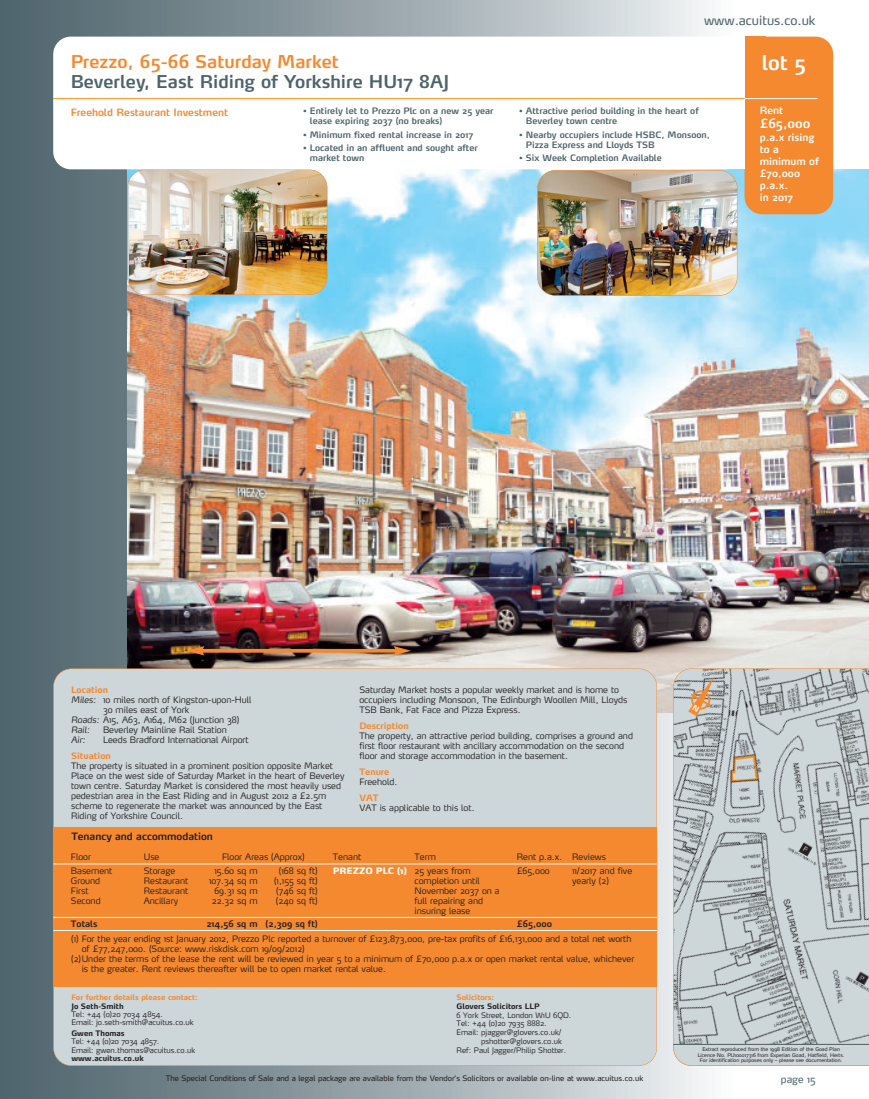
<style>
.page{position:relative;width:869px;height:1099px;background:#fff}
.page>*{position:absolute;margin:0;border:0;box-sizing:border-box;transform-origin:0 0}
.t1{font:600 20px "Max";color:#fff}
.t2{font:600 17.5px "Max";color:#4c636b}
.t3{font:600 17.5px "Max";color:#f58930}
.t4{font:12.5px "Max";color:#4c636b}
.t5{font:600 12.5px "Max";color:#fff}
.t6{font:600 10px/12px "Max";color:#fff}
.t7{font:600 10px "Max";color:#f58930}
.t8{font:600 10px "Max";color:#231f20}
.t9{font:10px "Max";color:#4c636b}
.t10{font:300 8.75px/10px "Max";color:#231f20}
.t11{font:600 8.75px/10px "Max";color:#4c636b}
.t12{font:700 8.75px "Max";color:#f58930}
.t13{font:600 8.75px "Max";color:#231f20}
.t14{font:italic 300 8.75px "Max";color:#231f20}
.t15{font:300 7.5px/8.8px "Max";color:#231f20}
.t16{font:7.5px "Max";color:#231f20}
.t17{font:700 7.5px "Max";color:#231f20}
.t18{font:700 7.5px "Max";color:#f58930}
.t19{font:5px/5.6px "Max";color:#231f20;text-align:center}
.s1{font-style:italic}
.s2{font-weight:900;color:#fff}
</style>
<div class="page">
<div style="left:0;top:1px;width:733px;height:1097px;background:linear-gradient(to right,#485e66,#f1f1f0)"></div>
<img style="left:128px;top:169px;width:740px;height:543px">
<img style="left:129px;top:170px;width:198px;height:125px">
<div style="left:127px;top:169px;width:200px;height:126px;border:1px solid #f58930;border-radius:18px"></div>
<img style="left:537px;top:170px;width:199px;height:125px;border-radius:18px">
<div style="left:537px;top:170px;width:200px;height:126px;border:1px solid #f58930;border-radius:18px"></div>
<hr style="left:201px;top:649px;width:196px;height:3px;background:#f58930">
<svg style="left:187px;top:646px;width:17px;height:9px"></svg>
<svg style="left:393px;top:646px;width:18px;height:9px"></svg>
<div style="left:744px;top:37px;width:88px;height:177px;background:#f58930;border-radius:18px"></div>
<div style="left:744px;top:37px;width:21px;height:14px;background:#f58930"></div>
<div style="left:53px;top:37px;width:691px;height:132px;background:#fff;border-radius:18px"></div>
<hr style="left:735px;top:98px;width:82px;height:1px;background:#fff">
<div style="left:722px;top:37px;width:22px;height:132px;background:#fff"></div>
<hr style="left:53px;top:98px;width:691px;height:1px;background:#f68e1e">
<div style="left:53px;top:668px;width:603px;height:397px;background:#cdd7d9;border-radius:18px"></div>
<div style="left:53px;top:827px;width:603px;height:159px;background:#f58930"></div>
<hr style="left:656px;top:847px;width:1px;height:83px;background:#f58930">
<hr style="left:53px;top:863px;width:603px;height:1px;background:#fff">
<hr style="left:53px;top:917px;width:603px;height:1px;background:#fff">
<hr style="left:53px;top:930px;width:603px;height:1px;background:#fff">
<svg style="left:673px;top:668px;width:195px;height:376px;background:#bbc2c2"></svg>
<div style="left:673px;top:1045px;width:195px;height:20px;background:#cdd7d9"></div>
<hr style="left:673px;top:1044px;width:195px;height:1px;background:#4c636b">
<svg style="left:687px;top:676px;width:27px;height:40px"></svg>
<h2 class="t3" style="left:71px;top:54px;width:269px">Prezzo, 65-66 Saturday Market</h2>
<h2 class="t2" style="left:71px;top:73px;width:380px">Beverley, East Riding of Yorkshire HU17 8AJ</h2>
<p class="t7" style="left:71px;top:107px;width:159px">Freehold Restaurant Investment</p>
<p class="t11" style="left:310px;top:107px;width:185px;text-indent:-7px">• Entirely let to Prezzo Plc on a new 25 year lease expiring 2037 (no breaks)</p>
<p class="t11" style="left:303px;top:130px;width:171px">• Minimum fixed rental increase in 2017</p>
<p class="t11" style="left:310px;top:144px;width:169px;text-indent:-7px">• Located in an affluent and sought after market town</p>
<h3 class="t4" style="left:703px;top:15px;width:113px">www.acuitus.co.uk</h3>
<p class="t11" style="left:525px;top:107px;width:174px;text-indent:-7px">• Attractive period building in the heart of<br>Beverley town centre</p>
<p class="t11" style="left:525px;top:130px;width:185px;text-indent:-7px">• Nearby occupiers include HSBC, Monsoon,<br>Pizza Express and Lloyds TSB</p>
<p class="t11" style="left:519px;top:154px;width:144px">• Six Week Completion Available</p>
<h1 class="t1" style="left:761px;top:53px;width:46px">lot 5</h1>
<p class="t6" style="left:759px;top:105px;width:25px">Rent</p>
<h3 class="t5" style="left:759px;top:118px;width:52px">£65,000</h3>
<p class="t6" style="left:759px;top:132px;width:61px">p.a.x rising to a minimum of £70,000 p.a.x.<br>in 2017</p>
<p class="t12" style="left:71px;top:685px;width:38px">Location</p>
<p class="t10" style="left:71px;top:695px;width:182px"><span class="s1">Miles:</span> 10 miles north of Kingston-upon-Hull</p>
<p class="t10" style="left:103px;top:705px;width:88px">30 miles east of York</p>
<p class="t10" style="left:71px;top:715px;width:170px"><span class="s1">Roads:</span> A15, A63, A164, M62 (Junction 38)</p>
<p class="t14" style="left:71px;top:725px;width:20px">Rail:</p>
<p class="t10" style="left:103px;top:725px;width:125px">Beverley Mainline Rail Station</p>
<p class="t14" style="left:71px;top:735px;width:16px">Air:</p>
<p class="t10" style="left:103px;top:735px;width:147px">Leeds Bradford International Airport</p>
<p class="t12" style="left:71px;top:751px;width:41px">Situation</p>
<p class="t10" style="left:71px;top:761px;width:275px">The property is situated in a prominent position opposite Market Place on the west side of Saturday Market in the heart of Beverley town centre. Saturday Market is considered the most heavily used pedestrian area in the East Riding and in August 2012 a £2.5m scheme to regenerate the market was announced by the East Riding of Yorkshire Council.</p>
<p class="t10" style="left:359px;top:685px;width:269px">Saturday Market hosts a popular weekly market and is home to occupiers including Monsoon, The Edinburgh Woollen Mill, Lloyds<br>TSB Bank, Fat Face and Pizza Express.</p>
<p class="t12" style="left:359px;top:721px;width:51px">Description</p>
<p class="t10" style="left:359px;top:731px;width:275px">The property, an attractive period building, comprises a ground and first floor restaurant with ancillary accommodation on the second floor and storage accommodation in the basement.</p>
<p class="t12" style="left:359px;top:767px;width:31px">Tenure</p>
<p class="t10" style="left:359px;top:777px;width:39px">Freehold.</p>
<p class="t12" style="left:359px;top:793px;width:21px">VAT</p>
<p class="t10" style="left:359px;top:803px;width:117px">VAT is applicable to this lot.</p>
<p class="t8" style="left:71px;top:831px;width:143px">Tenancy and accommodation</p>
<p class="t10" style="left:71px;top:852px;width:22px">Floor</p>
<p class="t10" style="left:144px;top:852px;width:17px">Use</p>
<p class="t10" style="left:222px;top:852px;width:84px">Floor Areas (Approx)</p>
<p class="t10" style="left:333px;top:852px;width:30px">Tenant</p>
<p class="t10" style="left:414px;top:852px;width:23px">Term</p>
<p class="t10" style="left:516px;top:852px;width:91px">Rent p.a.x. Reviews</p>
<p class="t10" style="left:71px;top:866px;width:43px">Basement<br>Ground<br>First<br>Second</p>
<p class="t10" style="left:144px;top:866px;width:46px">Storage<br>Restaurant<br>Restaurant<br>Ancillary</p>
<p class="t10" style="left:209px;top:866px;width:50px;text-align:center">15.60 sq m<br>107.34 sq m<br>69.31 sq m<br>22.32 sq m</p>
<p class="t10" style="left:274px;top:866px;width:45px;text-align:center">(168 sq ft) (1,155 sq ft) (746 sq ft) (240 sq ft)</p>
<p class="t10" style="left:414px;top:866px;width:87px;text-indent:-82px"><span class="s2">PREZZO PLC (1)</span> 25 years from completion until<br>November 2037 on a full repairing and insuring lease</p>
<p class="t10" style="left:516px;top:866px;width:35px">£65,000</p>
<p class="t10" style="left:572px;top:866px;width:62px">11/2017 and five yearly (2)</p>
<p class="t13" style="left:71px;top:919px;width:28px">Totals</p>
<p class="t13" style="left:206px;top:919px;width:113px">214,56 sq m (2,309 sq ft)</p>
<p class="t13" style="left:516px;top:919px;width:37px">£65,000</p>
<p class="t10" style="left:71px;top:934px;width:561px">(1) For the year ending 1st January 2012, Prezzo Plc reported a turnover of £123,873,000, pre-tax profits of £16,131,000 and a total net worth</p>
<p class="t10" style="left:82px;top:944px;width:224px">of £77,247,000. (Source: www.riskdisk.com 19/09/2012)</p>
<p class="t10" style="left:71px;top:954px;width:564px">(2)Under the terms of the lease the rent will be reviewed in year 5 to a minimum of £70,000 p.a.x or open market rental value, whichever</p>
<p class="t10" style="left:82px;top:964px;width:305px">is the greater. Rent reviews thereafter will be to open market rental value.</p>
<p class="t18" style="left:71px;top:993px;width:128px">For further details please contact:</p>
<p class="t17" style="left:71px;top:1002px;width:54px">Jo Seth-Smith</p>
<p class="t15" style="left:71px;top:1010px;width:124px">Tel: +44 (0)20 7034 4854.<br>Email: jo.seth-smith@acuitus.co.uk</p>
<p class="t17" style="left:71px;top:1029px;width:55px">Gwen Thomas</p>
<p class="t15" style="left:71px;top:1037px;width:125px">Tel: +44 (0)20 7034 4857.<br>Email: gwen.thomas@acuitus.co.uk</p>
<p class="t17" style="left:71px;top:1054px;width:74px">www.acuitus.co.uk</p>
<p class="t18" style="left:456px;top:993px;width:39px">Solicitors:</p>
<p class="t17" style="left:456px;top:1002px;width:84px">Glovers Solicitors LLP</p>
<p class="t15" style="left:456px;top:1011px;width:116px">6 York Street, London W1U 6QD.<br>Tel: +44 (0)20 7935 8882.<br>Email: pjagger@glovers.co.uk/</p>
<p class="t15" style="left:456px;top:1037px;width:111px;text-indent:25px">pshotter@glovers.co.uk<br>Ref: Paul Jagger/Philip Shotter.</p>
<p class="t16" style="left:166px;top:1074px;width:479px">The Special Conditions of Sale and a legal package are available from the Vendor’s Solicitors or available on-line at www.acuitus.co.uk</p>
<p class="t19" style="left:697px;top:1046px;width:148px">Extract reproduced from the 1998 Edition of the Goad Plan<br>Licence No. PU100017316 from Experian Goad, Hatfield, Herts.<br>For identification purposes only – please see documentation.</p>
<p class="t9" style="left:780px;top:1074px;width:36px">page 15</p>
</div>
